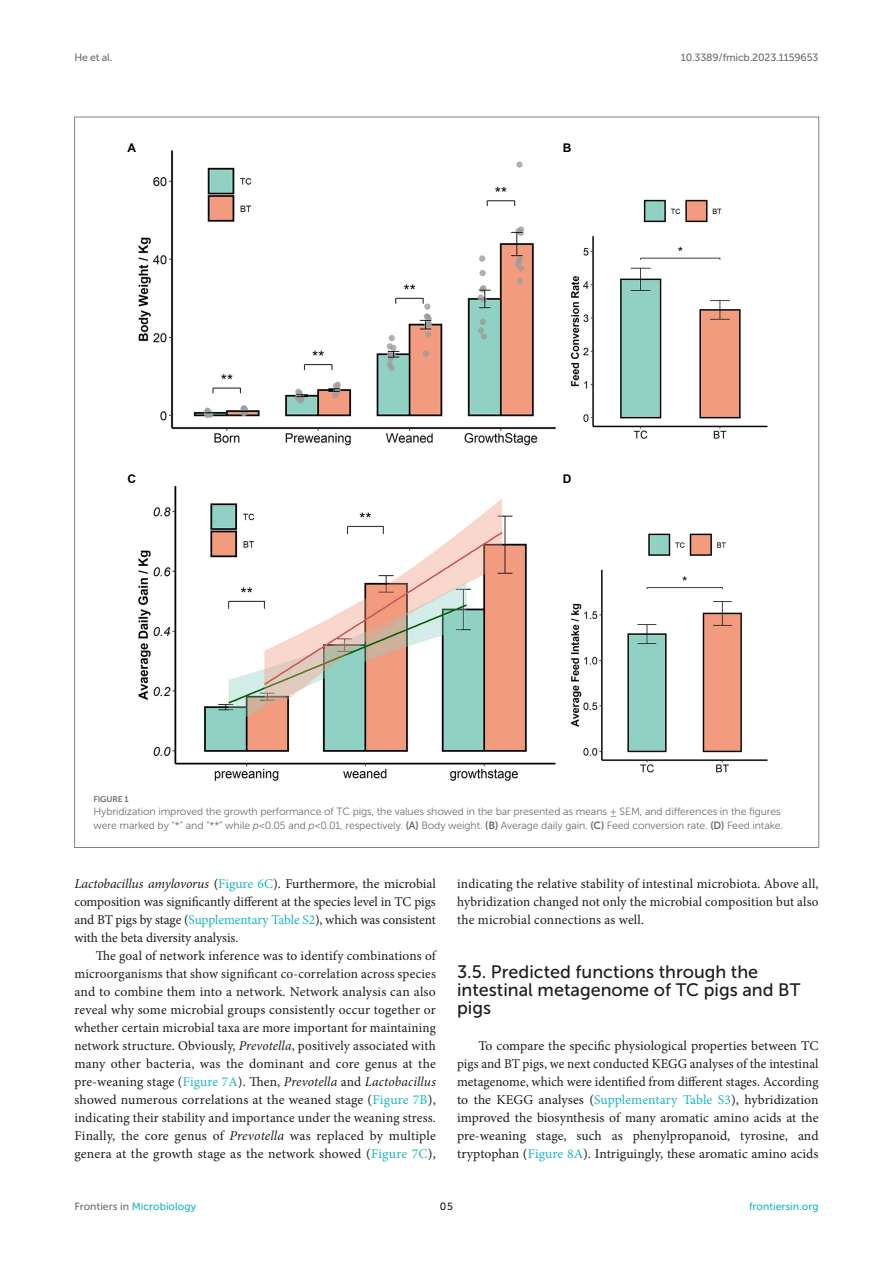
<style>
.page{position:relative;width:893px;height:1263px;background:#fff}
.page>*{position:absolute;margin:0;border:0;box-sizing:border-box;transform-origin:0 0}
.HEAD_2{font:18px/18px "Museo Sans 500";color:#1b1c1b}
.TEXT{font:13.5px/18px "Minion Pro";letter-spacing:.015em;color:#1b1c1b;text-align:justify}
.TEXT_FLUSH{font:13.5px/18px "Minion Pro";letter-spacing:-.005em;color:#1b1c1b;text-align:justify}
.t1{font:700 12px "Arial";color:#000}
.FIG_LEG{font:10.5px/13.5px "Museo Sans 300";letter-spacing:-.01em;color:#706f70}
.t2{font:10.5px "Museo Sans 500";color:#1db5c3}
.t3{font:10.5px "Museo Sans 500";letter-spacing:-.015em;color:#706f70}
.t4{font:10.5px "Museo Sans 500";color:#1b1c1b}
.FIG_HD{font:8.25px "Museo Sans 700";letter-spacing:-.01em;color:#706f70}
.s1{font-style:italic}
.s2{font-family:"Museo Sans 700"}
.s3{color:#1db5c3}
.s4{color:#706f70}
</style>
<div class="page">
<img style="left:138px;top:150px;width:630px;height:631px">
<p class="t3" style="left:74px;top:51px;width:40px">He et al.</p>
<p class="t3" style="left:681px;top:51px;width:139px">10.3389/fmicb.2023.1159653</p>
<p class="t1" style="left:127px;top:139px;width:10px">A</p>
<p class="t1" style="left:563px;top:139px;width:10px">B</p>
<p class="t1" style="left:127px;top:471px;width:10px">C</p>
<p class="t1" style="left:563px;top:471px;width:10px">D</p>
<p class="FIG_HD" style="left:94px;top:794px;width:37px">FIGURE 1</p>
<p class="FIG_LEG" style="left:94px;top:805px;width:691px">Hybridization improved the growth performance of TC pigs, the values showed in the bar presented as means ± SEM, and differences in the figures were marked by “*” and “**” while <span class="s1">p</span> &lt; 0.05 and <span class="s1">p</span> &lt; 0.01, respectively. <span class="s2">(A)</span> Body weight. <span class="s2">(B)</span> Average daily gain. <span class="s2">(C)</span> Feed conversion rate. <span class="s2">(D)</span> Feed intake.</p>
<p class="TEXT_FLUSH" style="left:74px;top:875px;width:363px"><span class="s1">Lactobacillus amylovorus</span> (<span class="s3">Figure 6C</span>). Furthermore, the microbial composition was significantly different at the species level in TC pigs and BT pigs by stage (<span class="s3">Supplementary Table S2</span>), which was consistent with the beta diversity analysis.</p>
<p class="TEXT" style="left:74px;top:947px;width:363px;text-indent:21px">The goal of network inference was to identify combinations of microorganisms that show significant co-correlation across species and to combine them into a network. Network analysis can also reveal why some microbial groups consistently occur together or whether certain microbial taxa are more important for maintaining network structure. Obviously, <span class="s1">Prevotella</span>, positively associated with many other bacteria, was the dominant and core genus at the pre-weaning stage (<span class="s3">Figure 7A</span>). Then, <span class="s1">Prevotella</span> and <span class="s1">Lactobacillus </span>showed numerous correlations at the weaned stage (<span class="s3">Figure 7B</span>), indicating their stability and importance under the weaning stress.<br>Finally, the core genus of <span class="s1">Prevotella</span> was replaced by multiple genera at the growth stage as the network showed (<span class="s3">Figure 7C</span>),</p>
<p class="TEXT" style="left:457px;top:875px;width:363px">indicating the relative stability of intestinal microbiota. Above all, hybridization changed not only the microbial composition but also the microbial connections as well.</p>
<p class="HEAD_2" style="left:457px;top:963px;width:345px">3.5. Predicted functions through the intestinal metagenome of TC pigs and BT pigs</p>
<p class="TEXT_FLUSH" style="left:457px;top:1037px;width:363px;text-indent:21px">To compare the specific physiological properties between TC pigs and BT pigs, we next conducted KEGG analyses of the intestinal metagenome, which were identified from different stages. According to the KEGG analyses (<span class="s3">Supplementary Table S3</span>), hybridization improved the biosynthesis of many aromatic amino acids at the pre-weaning stage, such as phenylpropanoid, tyrosine, and tryptophan (<span class="s3">Figure 8A</span>). Intriguingly, these aromatic amino acids</p>
<p class="t2" style="left:74px;top:1200px;width:123px"><span class="s4">Frontiers in</span> Microbiology</p>
<p class="t4" style="left:440px;top:1200px;width:14px">05</p>
<p class="t2" style="left:749px;top:1200px;width:71px">frontiersin.org</p>
</div>
